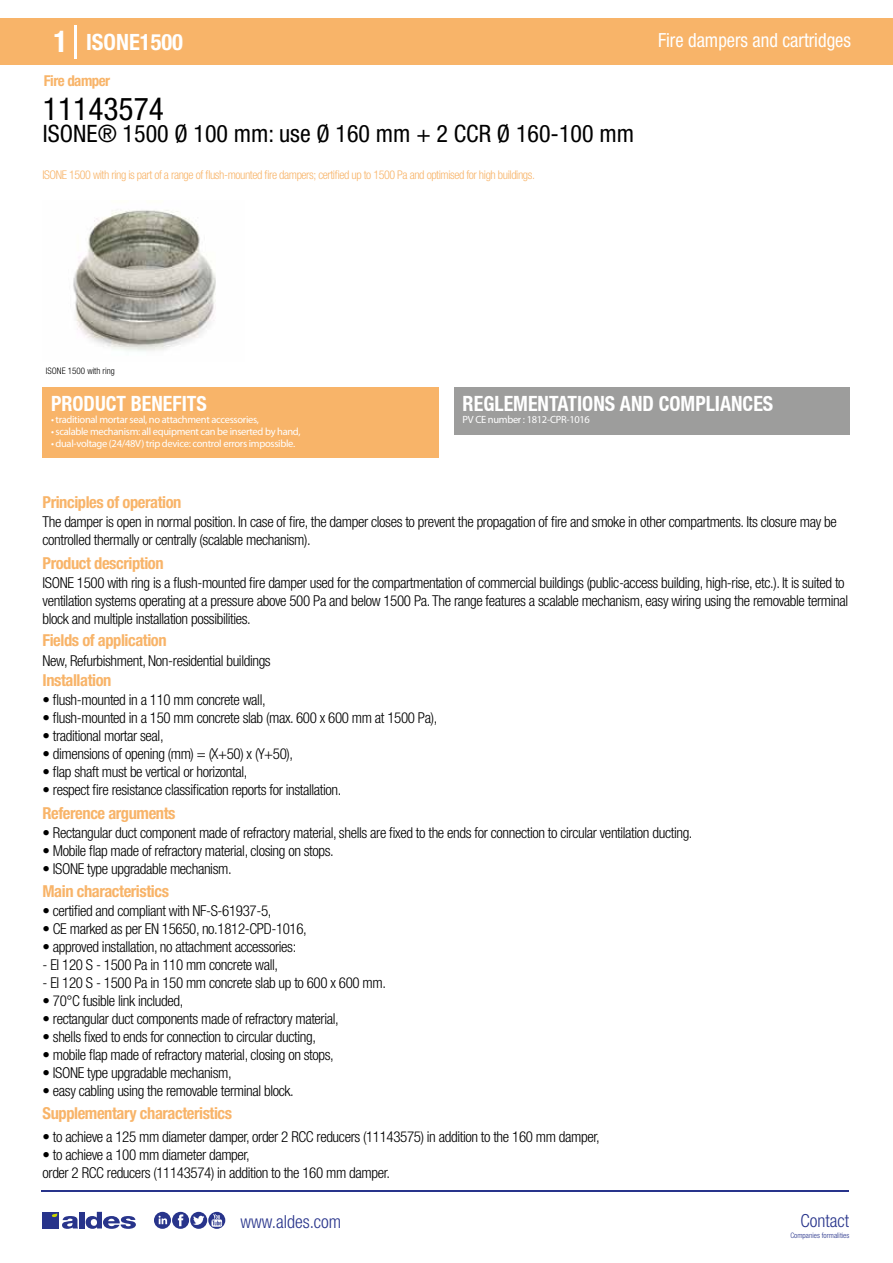
<style>
.page{position:relative;width:893px;height:1263px;background:#fff}
.page>*{position:absolute;margin:0;border:0;box-sizing:border-box;transform-origin:0 0}
.t1{font:condensed 31.5px "Helvetica Neue LT Std";color:#000}
.t2{font:condensed 24px "Helvetica Neue LT Std";color:#000}
.t3{font:700 condensed 22.5px "Helvetica Neue LT Std";color:#fff}
.t4{font:700 condensed 21px "Helvetica Neue";color:#fff;scale:.95 1}
.t5{font:condensed 19.5px "Helvetica Neue LT Std";color:#fff;scale:.95 1}
.t6{font:300 condensed 18px "Helvetica Neue";color:#28348b}
.t7{font:700 condensed 16.5px "Helvetica Neue LT Std";letter-spacing:-.025em;color:#f8b469}
.t8{font:300 condensed 15px/18px "Helvetica Neue LT Std";letter-spacing:-.025em;color:#000}
.t9{font:700 condensed 15px "Helvetica Neue LT Std";letter-spacing:-.035em;color:#f8b469}
.t10{font:300 condensed 12px "Helvetica Neue LT Std";letter-spacing:-.035em;color:#f8b469}
.t11{font:10.5px "Myriad Pro";letter-spacing:-.03em;color:#fff}
.t12{font:300 condensed 9px "Helvetica Neue";color:#000}
.t13{font:300 condensed 7.5px "Helvetica Neue";color:#28348b}
.s1{font-size:30px}
</style>
<div class="page">
<div style="left:0;top:18px;width:893px;height:46px;background:#f8b469"></div>
<div style="left:454px;top:387px;width:396px;height:48px;background:#9d9d9c"></div>
<div style="left:43px;top:387px;width:396px;height:70px;background:#f8b469"></div>
<hr style="left:74px;top:25px;width:2px;height:33px;background:#fff">
<img style="left:73px;top:210px;width:143px;height:141px">
<hr style="left:41px;top:1190px;width:808px;height:1px;background:#28348b">
<svg style="left:154px;top:1212px;width:71px;height:17px"></svg>
<div style="left:42px;top:1212px;width:17px;height:16px;background:#28348b"></div>
<div style="left:79px;top:1212px;width:5px;height:16px;background:#28348b"></div>
<svg style="left:86px;top:1212px;width:50px;height:17px"></svg>
<svg style="left:52px;top:1213px;width:26px;height:16px"></svg>
<h3 class="t3" style="left:54px;top:28px;width:131px"><span class="s1">1</span> ISONE1500</h3>
<h3 class="t5" style="left:658px;top:29px;width:204px">Fire dampers and cartridges</h3>
<p class="t9" style="left:44px;top:71px;width:68px">Fire damper</p>
<h1 class="t1" style="left:43px;top:91px;width:122px">11143574</h1>
<h2 class="t2" style="left:43px;top:120px;width:592px">ISONE® 1500 Ø 100 mm: use Ø 160 mm + 2 CCR Ø 160-100 mm</h2>
<p class="t10" style="left:43px;top:167px;width:494px">ISONE 1500 with ring is part of a range of flush-mounted fire dampers; certified up to 1500 Pa and optimised for high buildings.</p>
<p class="t12" style="left:46px;top:365px;width:70px">ISONE 1500 with ring</p>
<h3 class="t4" style="left:51px;top:391px;width:166px">PRODUCT BENEFITS</h3>
<p class="t11" style="left:51px;top:413px;width:210px">• traditional mortar seal, no attachment accessories,</p>
<p class="t11" style="left:51px;top:425px;width:251px">• scalable mechanism: all equipment can be inserted by hand,</p>
<p class="t11" style="left:51px;top:437px;width:246px">• dual-voltage (24/48V) trip device: control errors impossible.</p>
<p class="t7" style="left:43px;top:492px;width:140px">Principles of operation</p>
<h3 class="t4" style="left:463px;top:391px;width:328px">REGLEMENTATIONS AND COMPLIANCES</h3>
<p class="t11" style="left:463px;top:413px;width:129px">PV CE number : 1812-CPR-1016</p>
<p class="t8" style="left:43px;top:513px;width:796px">The damper is open in normal position. In case of fire, the damper closes to prevent the propagation of fire and smoke in other compartments. Its closure may be controlled thermally or centrally (scalable mechanism).</p>
<p class="t8" style="left:43px;top:573px;width:807px">ISONE 1500 with ring is a flush-mounted fire damper used for the compartmentation of commercial buildings (public-access building, high-rise, etc.). It is suited to ventilation systems operating at a pressure above 500 Pa and below 1500 Pa. The range features a scalable mechanism, easy wiring using the removable terminal block and multiple installation possibilities.</p>
<p class="t8" style="left:43px;top:651px;width:230px">New, Refurbishment, Non-residential buildings</p>
<p class="t8" style="left:43px;top:691px;width:225px">• flush-mounted in a 110 mm concrete wall,</p>
<p class="t8" style="left:43px;top:709px;width:396px">• flush-mounted in a 150 mm concrete slab (max. 600 x 600 mm at 1500 Pa),</p>
<p class="t8" style="left:43px;top:727px;width:123px">• traditional mortar seal,</p>
<p class="t8" style="left:43px;top:745px;width:252px">• dimensions of opening (mm) = (X+50) x (Y+50),</p>
<p class="t8" style="left:43px;top:763px;width:206px">• flap shaft must be vertical or horizontal,</p>
<p class="t8" style="left:43px;top:781px;width:300px">• respect fire resistance classification reports for installation.</p>
<p class="t7" style="left:43px;top:553px;width:123px">Product description</p>
<p class="t7" style="left:43px;top:630px;width:126px">Fields of application</p>
<p class="t7" style="left:43px;top:670px;width:70px">Installation</p>
<p class="t7" style="left:43px;top:803px;width:135px">Reference arguments</p>
<p class="t8" style="left:43px;top:824px;width:651px">• Rectangular duct component made of refractory material, shells are fixed to the ends for connection to circular ventilation ducting.</p>
<p class="t8" style="left:43px;top:842px;width:293px">• Mobile flap made of refractory material, closing on stops.</p>
<p class="t8" style="left:43px;top:860px;width:191px">• ISONE type upgradable mechanism.</p>
<p class="t7" style="left:43px;top:881px;width:128px">Main characteristics</p>
<p class="t8" style="left:43px;top:901px;width:230px">• certified and compliant with NF-S-61937-5,</p>
<p class="t8" style="left:43px;top:919px;width:266px">• CE marked as per EN 15650, no.1812-CPD-1016,</p>
<p class="t8" style="left:43px;top:937px;width:255px">• approved installation, no attachment accessories:</p>
<p class="t8" style="left:43px;top:955px;width:237px">- EI 120 S - 1500 Pa in 110 mm concrete wall,</p>
<p class="t8" style="left:43px;top:973px;width:345px">- EI 120 S - 1500 Pa in 150 mm concrete slab up to 600 x 600 mm.</p>
<p class="t8" style="left:43px;top:991px;width:142px">• 70°C fusible link included,</p>
<p class="t8" style="left:43px;top:1009px;width:298px">• rectangular duct components made of refractory material,</p>
<p class="t8" style="left:43px;top:1027px;width:275px">• shells fixed to ends for connection to circular ducting,</p>
<p class="t8" style="left:43px;top:1045px;width:293px">• mobile flap made of refractory material, closing on stops,</p>
<p class="t8" style="left:43px;top:1063px;width:191px">• ISONE type upgradable mechanism,</p>
<p class="t8" style="left:43px;top:1081px;width:253px">• easy cabling using the removable terminal block.</p>
<p class="t8" style="left:43px;top:1127px;width:559px">• to achieve a 125 mm diameter damper, order 2 RCC reducers (11143575) in addition to the 160 mm damper,</p>
<p class="t8" style="left:43px;top:1145px;width:349px">• to achieve a 100 mm diameter damper,<br>order 2 RCC reducers (11143574) in addition to the 160 mm damper.</p>
<p class="t7" style="left:43px;top:1103px;width:191px">Supplementary characteristics</p>
<p class="t6" style="left:240px;top:1211px;width:102px">www.aldes.com</p>
<p class="t6" style="left:800px;top:1211px;width:50px">Contact</p>
<p class="t13" style="left:790px;top:1230px;width:60px">Companies formalities</p>
</div>
